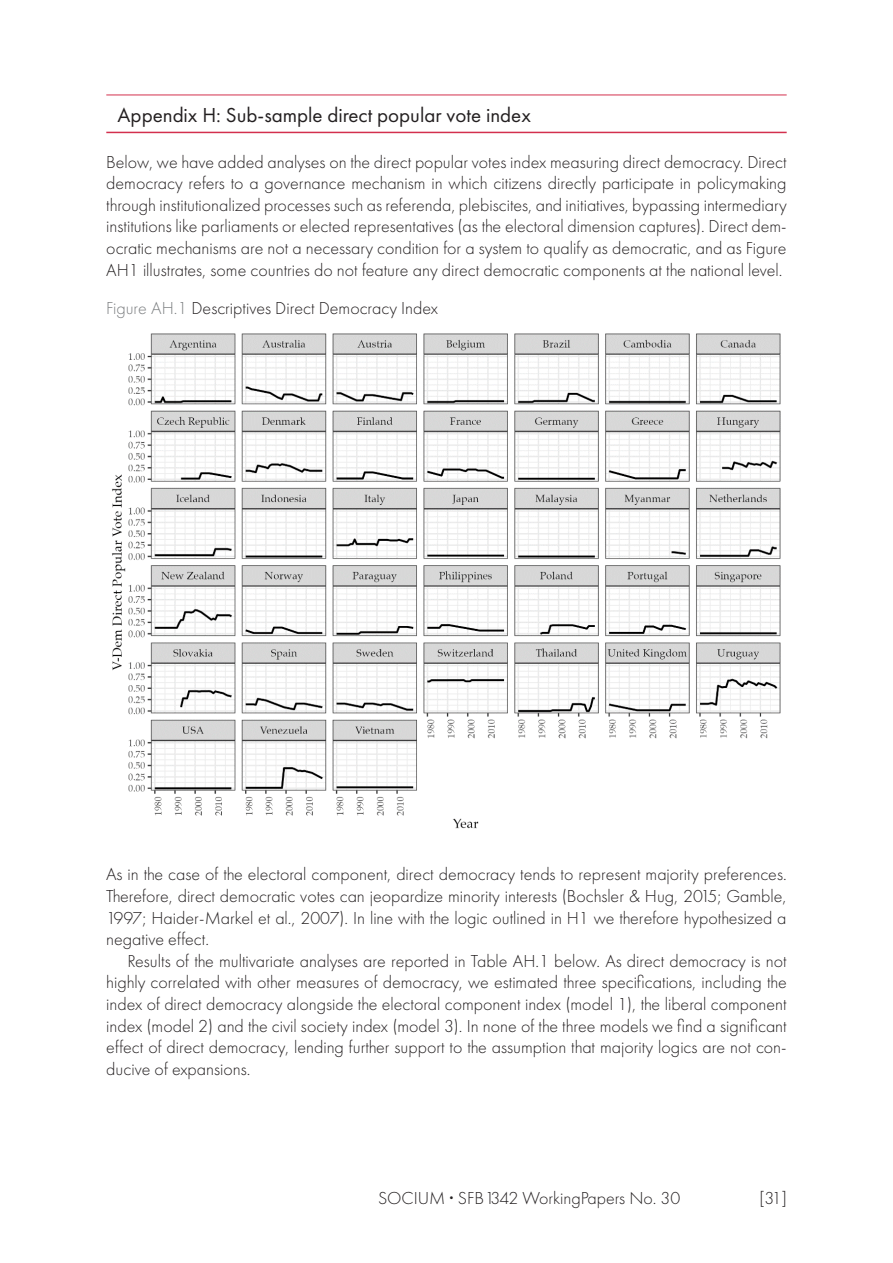
<style>
.page{position:relative;width:893px;height:1263px;background:#fff}
.page>*{position:absolute;margin:0;border:0;box-sizing:border-box;transform-origin:0 0}
.Überschrift_2{font:21px "Futura PT";color:#231f20}
.Std_Absatz_ohne_einzug{font:300 18px/21.6px "Futura PT";color:#231f20;text-align:justify}
.Beschriftung_Abb_Tab{font:300 18px "Futura PT";color:#231f20}
.s1{color:#7b7e80}
</style>
<div class="page">
<hr style="left:106px;top:95px;width:681px;height:1px;background:#d3304e">
<hr style="left:106px;top:132px;width:681px;height:1px;background:#d3304e">
<img style="left:112px;top:333px;width:669px;height:496px">
<p class="Überschrift_2" style="left:118px;top:103px;width:415px">Appendix H: Sub-sample direct popular vote index</p>
<p class="Std_Absatz_ohne_einzug" style="left:106px;top:151px;width:682px">Below, we have added analyses on the direct popular votes index measuring direct democracy. Direct democracy refers to a governance mechanism in which citizens directly participate in policymaking through institutionalized processes such as referenda, plebiscites, and initiatives, bypassing intermediary institutions like parliaments or elected representatives (as the electoral dimension captures). Direct dem&shy;ocratic mechanisms are not a necessary condition for a system to qualify as democratic, and as Figure AH1 illustrates, some countries do not feature any direct democratic components at the national level.</p>
<p class="Beschriftung_Abb_Tab" style="left:106px;top:298px;width:333px"><span class="s1">Figure AH.1</span> Descriptives Direct Democracy Index</p>
<p class="Std_Absatz_ohne_einzug" style="left:106px;top:864px;width:682px">As in the case of the electoral component, direct democracy tends to represent majority preferences.<br>Therefore, direct democratic votes can jeopardize minority interests (Bochsler &amp; Hug, 2015; Gamble, 1997; Haider-Markel et al., 2007). In line with the logic outlined in H1 we therefore hypothesized a negative effect.</p>
<p class="Std_Absatz_ohne_einzug" style="left:106px;top:950px;width:682px;text-indent:21px">Results of the multivariate analyses are reported in Table AH.1 below. As direct democracy is not highly correlated with other measures of democracy, we estimated three specifications, including the index of direct democracy alongside the electoral component index (model 1), the liberal component index (model 2) and the civil society index (model 3). In none of the three models we find a significant effect of direct democracy, lending further support to the assumption that majority logics are not con&shy;ducive of expansions.</p>
<p class="Std_Absatz_ohne_einzug" style="left:378px;top:1188px;width:304px">SOCIUM <sup>•</sup> SFB 1342 WorkingPapers No. 30</p>
<p class="Std_Absatz_ohne_einzug" style="left:759px;top:1188px;width:29px">[31]</p>
</div>
